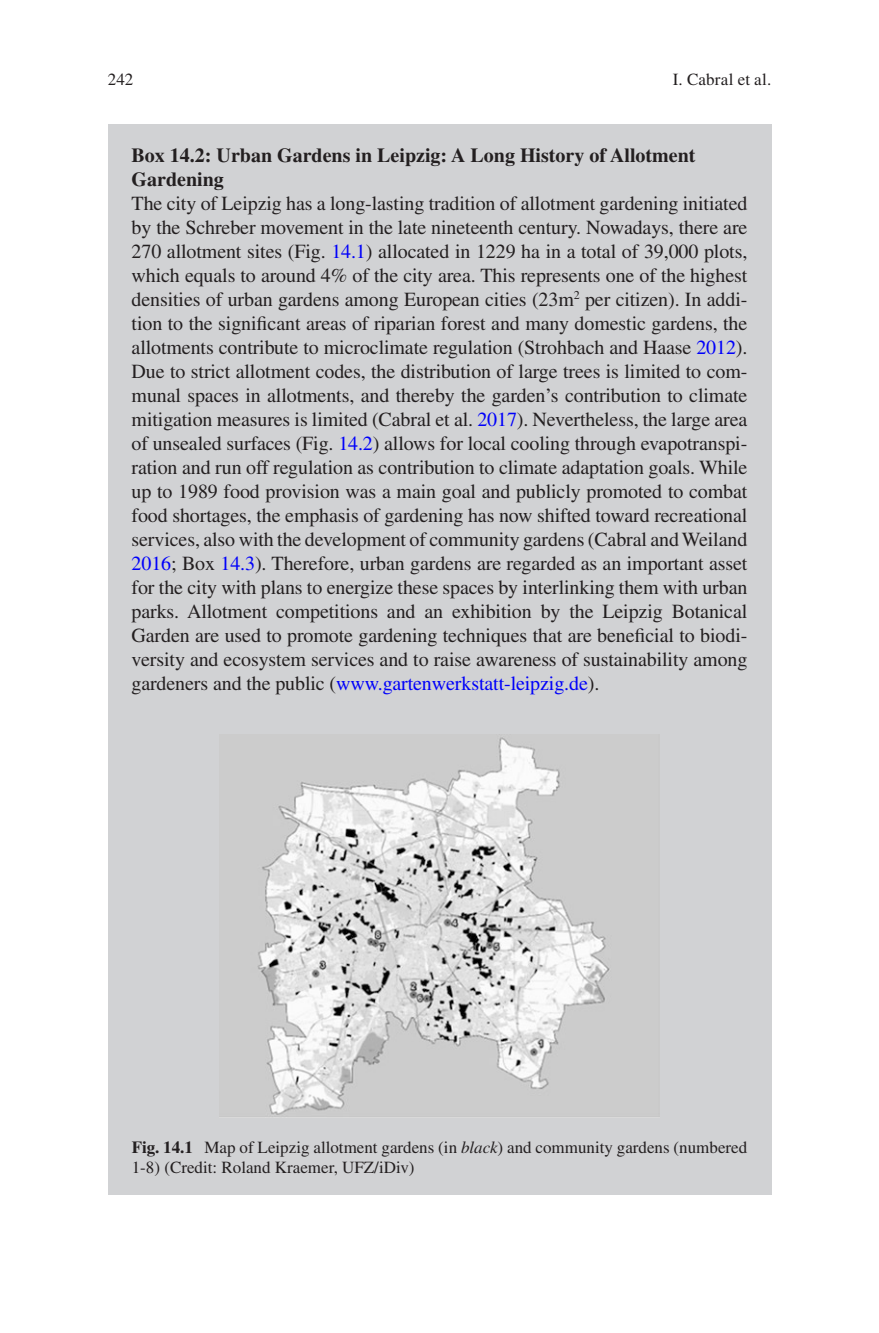
<style>
.page{position:relative;width:879px;height:1333px;background:#fff}
.page>*{position:absolute;margin:0;border:0;box-sizing:border-box;transform-origin:0 0}
.t1{font:20px/24px "Cjdhwm Kcjdby Times LT Std";letter-spacing:-.005em;color:#231f20;text-align:justify}
.t2{font:700 20px/24px "Nscdry Lkpcwc Times LT Std";color:#231f20}
.t3{font:17px/20px "Cjdhwm Kcjdby Times LT Std";color:#231f20}
.t4{font:17px "Jdtbqs Qswwty Times LT Std";letter-spacing:.01em;color:#231f20}
.s1{color:#0000fa}
.s2{font-family:"Nscdry Lkpcwc Times LT Std";font-weight:700}
.s3{font-family:"Xjyshn Fvmhym Times LT Std";font-style:italic}
</style>
<div class="page">
<div style="left:108px;top:124px;width:663px;height:1070px;background:#d1d2d4"></div>
<img style="left:220px;top:734px;width:439px;height:383px">
<p class="t3" style="left:108px;top:69px;width:27px">242</p>
<p class="t4" style="left:673px;top:70px;width:100px">I. Cabral et al.</p>
<p class="t2" style="left:132px;top:142px;width:565px">Box 14.2: Urban Gardens in Leipzig: A Long History of Allotment<br>Gardening</p>
<p class="t1" style="left:132px;top:191px;width:617px">The city of Leipzig has a long-lasting tradition of allotment gardening initiated by the Schreber movement in the late nineteenth century. Nowadays, there are 270 allotment sites (Fig. <span class="s1">14.1</span>) allocated in 1229 ha in a total of 39,000 plots, which equals to around 4% of the city area. This represents one of the highest densities of urban gardens among European cities (23m<sup>2</sup> per citizen). In addi&shy;tion to the significant areas of riparian forest and many domestic gardens, the allotments contribute to microclimate regulation (Strohbach and Haase <span class="s1">2012</span>).<br>Due to strict allotment codes, the distribution of large trees is limited to com&shy;munal spaces in allotments, and thereby the garden’s contribution to climate mitigation measures is limited (Cabral et al. <span class="s1">2017</span>). Nevertheless, the large area of unsealed surfaces (Fig. <span class="s1">14.2</span>) allows for local cooling through evapotranspi&shy;ration and run off regulation as contribution to climate adaptation goals. While up to 1989 food provision was a main goal and publicly promoted to combat food shortages, the emphasis of gardening has now shifted toward recreational services, also with the development of community gardens (Cabral and Weiland <span class="s1">2016</span>; Box <span class="s1">14.3</span>). Therefore, urban gardens are regarded as an important asset for the city with plans to energize these spaces by interlinking them with urban parks. Allotment competitions and an exhibition by the Leipzig Botanical Garden are used to promote gardening techniques that are beneficial to biodi&shy;versity and ecosystem services and to raise awareness of sustainability among gardeners and the public (<span class="s1">www.gartenwerkstatt-leipzig.de</span>).</p>
<p class="t3" style="left:132px;top:1137px;width:617px"><span class="s2">Fig. 14.1</span> Map of Leipzig allotment gardens (in <span class="s3">black</span>) and community gardens (numbered<br>1-8) (Credit: Roland Kraemer, UFZ/iDiv)</p>
</div>
